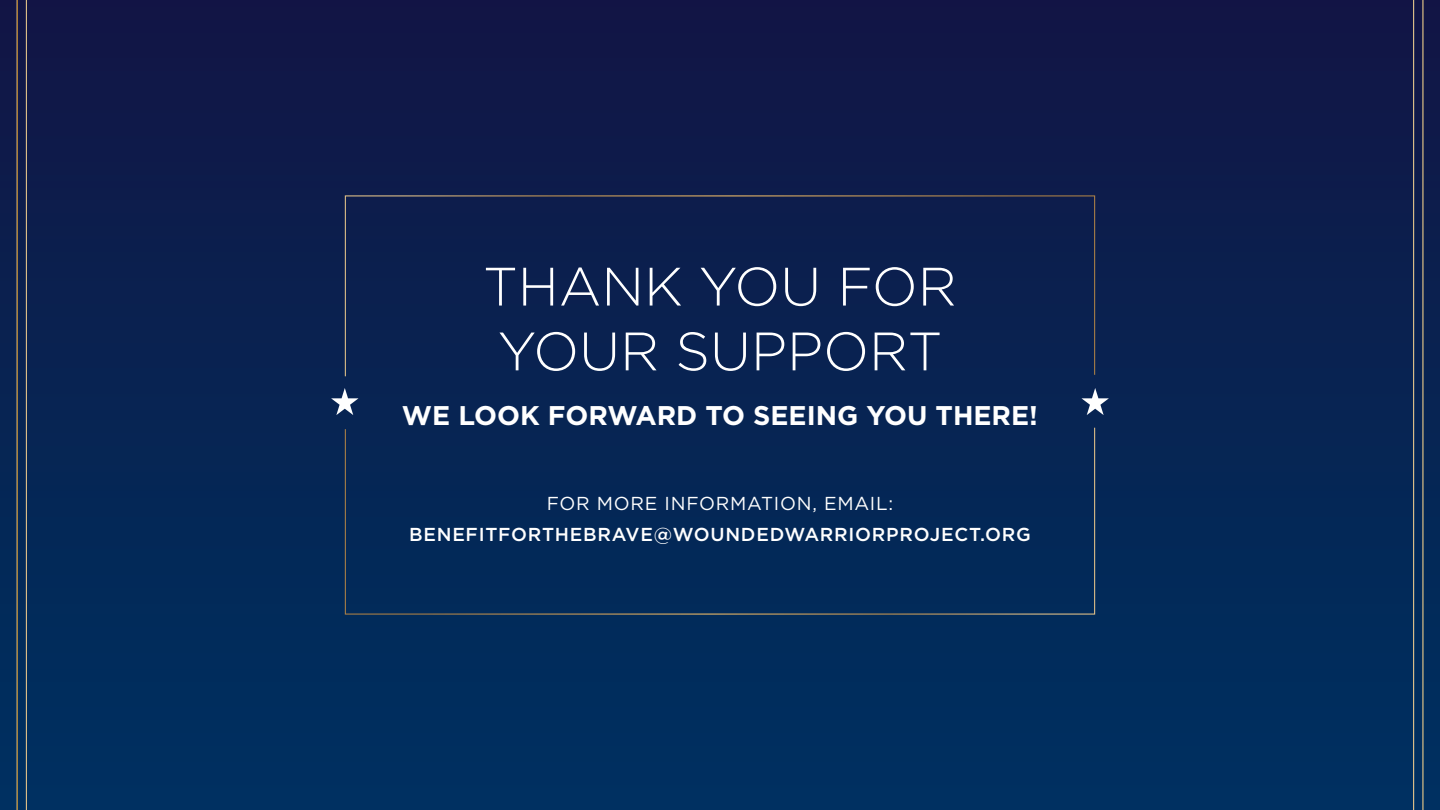
<style>
.page{position:relative;width:1440px;height:810px;background:#fff}
.page>*{position:absolute;margin:0;border:0;box-sizing:border-box;transform-origin:0 0}
.Paragraph_Style_1{font:300 54px "Gotham";color:#fff}
.Paragraph_Style_1-2{font:700 27px "Gotham";color:#fff}
.Paragraph_Style_1-3{font:500 18.75px/30.8px "Gotham";letter-spacing:.04em;color:#fff;text-align:center}
.s1{font-weight:400}
</style>
<div class="page">
<div style="left:0;top:0;width:1440px;height:810px;background:linear-gradient(to bottom,#121645,#003161)"></div>
<hr style="left:17px;top:0;width:1px;height:810px;background:#fff">
<hr style="left:26px;top:0;width:1px;height:810px;background:#fff">
<hr style="left:1413px;top:0;width:1px;height:810px;background:#fff">
<hr style="left:1422px;top:0;width:1px;height:810px;background:#fff">
<svg style="left:331px;top:388px;width:28px;height:27px"></svg>
<svg style="left:1081px;top:388px;width:28px;height:27px"></svg>
<div style="left:344px;top:195px;width:752px;height:182px;background:#0b204f"></div>
<div style="left:344px;top:427px;width:752px;height:188px;background:#032857"></div>
<p class="Paragraph_Style_1" style="left:483px;top:252px;width:475px">THANK YOU FOR</p>
<p class="Paragraph_Style_1" style="left:498px;top:317px;width:446px">YOUR SUPPORT</p>
<p class="Paragraph_Style_1-2" style="left:402px;top:398px;width:638px">WE LOOK FORWARD TO SEEING YOU THERE!</p>
<p class="Paragraph_Style_1-3" style="left:409px;top:488px;width:623px"><span class="s1">FOR MORE INFORMATION, EMAIL:<br></span>BENEFITFORTHEBRAVE@WOUNDEDWARRIORPROJECT.ORG</p>
</div>
